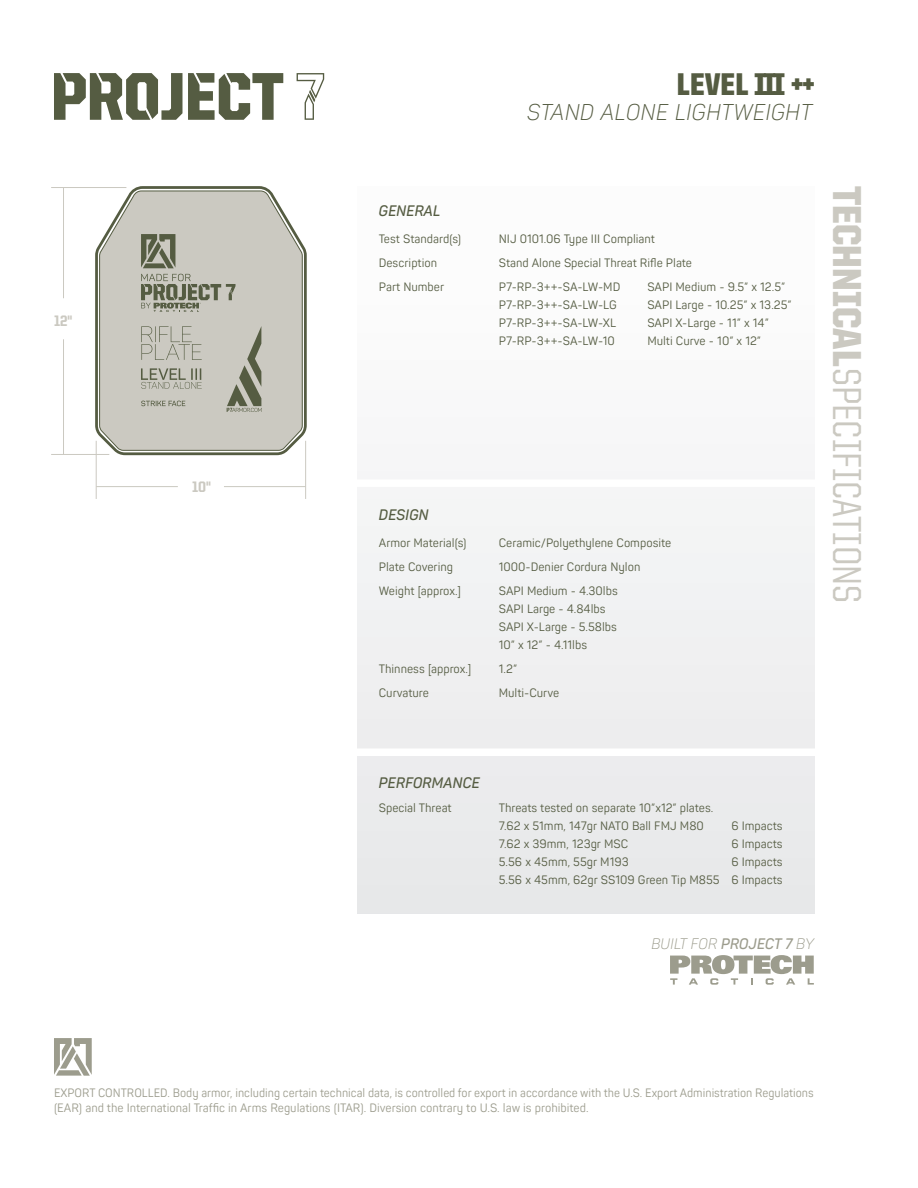
<style>
.page{position:relative;width:918px;height:1188px;background:#fff}
.page>*{position:absolute;margin:0;border:0;box-sizing:border-box;transform-origin:0 0}
.t1{font:500 40.5px "United Sans Semi Cond";color:#cbc9c1}
.t2{font:900 31.5px "United Sans Semi Cond";color:#555c42}
.t3{font:italic 300 22.5px "Panton Narrow";color:#555c42}
.t4{font:800 15.15px "United Sans Semi Cond";color:#cbc9c1}
.t5{font:italic 600 15px "Panton Narrow";letter-spacing:-.01em;color:#555c42}
.t6{font:italic 300 15px "Panton Narrow";letter-spacing:-.01em;color:#9c9c8d}
.t7{font:12px/18px "Panton Narrow";color:#555c42}
.t8{font:12px/14.4px "Panton Narrow";color:#9c9c8d}
.s1{font-weight:900}
.s2{font-weight:600}
</style>
<div class="page">
<div style="left:358px;top:186px;width:456px;height:728px;background:#f3f4f4"></div>
<svg style="left:95px;top:186px;width:212px;height:269px"></svg>
<svg style="left:99px;top:190px;width:204px;height:261px"></svg>
<svg style="left:141px;top:326px;width:61px;height:34px"></svg>
<svg style="left:141px;top:368px;width:61px;height:21px"></svg>
<svg style="left:141px;top:401px;width:44px;height:5px"></svg>
<svg style="left:141px;top:274px;width:95px;height:38px"></svg>
<svg style="left:227px;top:326px;width:35px;height:86px"></svg>
<svg style="left:141px;top:234px;width:34px;height:34px"></svg>
<div style="left:356px;top:479px;width:467px;height:8px;background:#fff"></div>
<div style="left:356px;top:748px;width:467px;height:8px;background:#fff"></div>
<hr style="left:63px;top:339px;width:1px;height:115px;background:#cbc9c1">
<hr style="left:224px;top:486px;width:82px;height:1px;background:#cbc9c1">
<hr style="left:96px;top:486px;width:82px;height:1px;background:#cbc9c1">
<hr style="left:63px;top:188px;width:1px;height:110px;background:#cbc9c1">
<hr style="left:51px;top:454px;width:58px;height:1px;background:#cbc9c1">
<hr style="left:305px;top:441px;width:1px;height:58px;background:#cbc9c1">
<hr style="left:96px;top:441px;width:1px;height:58px;background:#cbc9c1">
<hr style="left:51px;top:187px;width:75px;height:1px;background:#cbc9c1">
<svg style="left:54px;top:73px;width:270px;height:47px"></svg>
<svg style="left:54px;top:1038px;width:38px;height:38px"></svg>
<svg style="left:670px;top:955px;width:144px;height:30px"></svg>
<p class="t4" style="left:54px;top:312px;width:20px">12"</p>
<p class="t4" style="left:192px;top:479px;width:20px">10"</p>
<h2 class="t2" style="left:677px;top:67px;width:139px">LEVEL III ++</h2>
<h3 class="t3" style="left:527px;top:99px;width:287px">STAND ALONE LIGHTWEIGHT</h3>
<p class="t5" style="left:379px;top:201px;width:63px">GENERAL</p>
<p class="t7" style="left:379px;top:229px;width:84px">Test Standard(s)</p>
<p class="t7" style="left:499px;top:229px;width:158px">NIJ 0101.06 Type III Compliant</p>
<p class="t7" style="left:379px;top:253px;width:60px">Description</p>
<p class="t7" style="left:499px;top:253px;width:195px">Stand Alone Special Threat Rifle Plate</p>
<p class="t7" style="left:379px;top:277px;width:67px">Part Number</p>
<p class="t7" style="left:499px;top:277px;width:123px">P7-RP-3++-SA-LW-MD</p>
<p class="t7" style="left:647px;top:277px;width:139px">SAPI Medium - 9.5” x 12.5”</p>
<p class="t7" style="left:499px;top:295px;width:120px">P7-RP-3++-SA-LW-LG</p>
<p class="t7" style="left:647px;top:295px;width:146px">SAPI Large - 10.25” x 13.25”</p>
<p class="t7" style="left:499px;top:313px;width:119px">P7-RP-3++-SA-LW-XL</p>
<p class="t7" style="left:647px;top:313px;width:123px">SAPI X-Large - 11” x 14”</p>
<p class="t7" style="left:499px;top:331px;width:117px">P7-RP-3++-SA-LW-10</p>
<p class="t7" style="left:647px;top:331px;width:115px">Multi Curve - 10” x 12”</p>
<p class="t5" style="left:379px;top:505px;width:52px">DESIGN</p>
<p class="t7" style="left:379px;top:534px;width:89px">Armor Material(s)</p>
<p class="t7" style="left:499px;top:534px;width:174px">Ceramic/Polyethylene Composite</p>
<p class="t7" style="left:379px;top:558px;width:76px">Plate Covering</p>
<p class="t7" style="left:499px;top:558px;width:143px">1000-Denier Cordura Nylon</p>
<p class="t7" style="left:379px;top:582px;width:84px">Weight [approx.]</p>
<p class="t7" style="left:499px;top:582px;width:121px">SAPI Medium - 4.30lbs<br>SAPI Large - 4.84lbs<br>SAPI X-Large - 5.58lbs<br>10” x 12” - 4.11lbs</p>
<p class="t7" style="left:379px;top:660px;width:94px">Thinness [approx.]</p>
<p class="t7" style="left:499px;top:660px;width:20px">1.2”</p>
<p class="t7" style="left:379px;top:684px;width:52px">Curvature</p>
<p class="t7" style="left:499px;top:684px;width:62px">Multi-Curve</p>
<h1 class="t1" style="left:868px;top:186px;width:419px;rotate:90deg"><span class="s1">TECHNICAL</span>SPECIFICATIONS</h1>
<p class="t5" style="left:379px;top:773px;width:103px">PERFORMANCE</p>
<p class="t7" style="left:379px;top:799px;width:74px">Special Threat</p>
<p class="t7" style="left:499px;top:799px;width:216px">Threats tested on separate 10”x12” plates.<br>7.62 x 51mm, 147gr NATO Ball FMJ M80</p>
<p class="t7" style="left:731px;top:817px;width:53px">6 Impacts</p>
<p class="t7" style="left:499px;top:835px;width:131px">7.62 x 39mm, 123gr MSC</p>
<p class="t7" style="left:731px;top:835px;width:53px">6 Impacts</p>
<p class="t7" style="left:499px;top:853px;width:131px">5.56 x 45mm, 55gr M193</p>
<p class="t7" style="left:499px;top:853px;width:285px;text-align:right">6 Impacts<br>5.56 x 45mm, 62gr SS109 Green Tip M855 6 Impacts</p>
<p class="t6" style="left:651px;top:934px;width:164px">BUILT FOR <span class="s2">PROJECT 7</span> BY</p>
<p class="t8" style="left:54px;top:1086px;width:761px">EXPORT CONTROLLED. Body armor, including certain technical data, is controlled for export in accordance with the U.S. Export Administration Regulations (EAR) and the International Traffic in Arms Regulations (ITAR). Diversion contrary to U.S. law is prohibited.</p>
</div>
